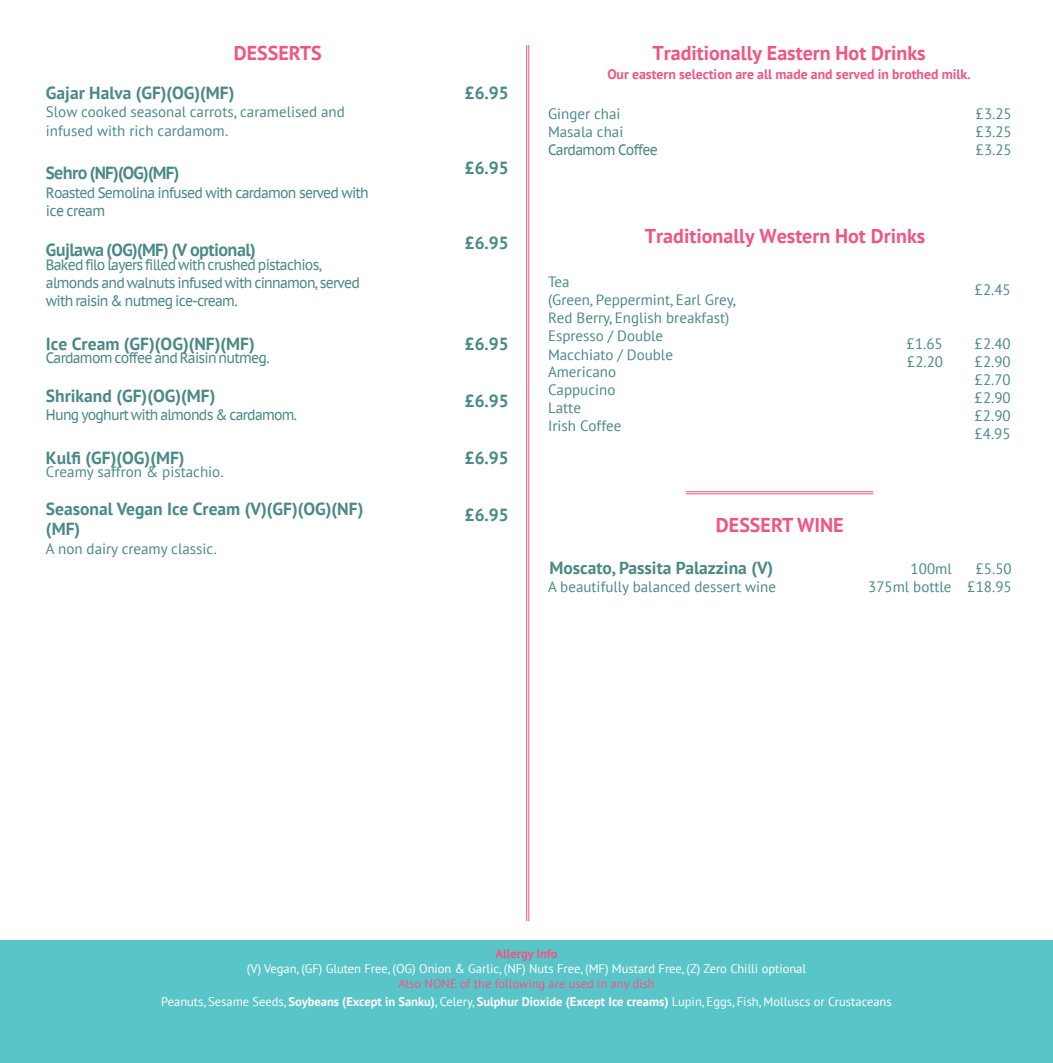
<style>
.page{position:relative;width:1053px;height:1063px;background:#fff}
.page>*{position:absolute;margin:0;border:0;box-sizing:border-box;transform-origin:0 0}
.t1{font:700 20px "PT Sans";color:#f05584}
.t2{font:700 17.5px/19.9px "PT Sans";color:#498986}
.t3{font:700 17.5px "PT Sans Caption";letter-spacing:-.04em;color:#498986;scale:.9 1}
.t4{font:15px/18px "PT Sans";color:#498986}
.t5{font:15px/18px "PT Sans Caption";letter-spacing:-.055em;color:#498986;scale:.9 1}
.t6{font:700 13.75px "PT Sans";color:#f05584}
.t7{font:12.5px "PT Sans";color:#fff}
.t8{font:12.5px "PT Sans";color:#f05584}
.t9{font:700 12.5px "PT Sans";color:#f05584}
.s1{font-family:"Helvetica"}
.s2{font-family:"PT Sans Caption"}
.s3{font-weight:700}
</style>
<div class="page">
<div style="left:0;top:940px;width:1052px;height:123px;background:#59c5c9"></div>
<hr style="left:528px;top:45px;width:1px;height:876px;background:#f05584">
<hr style="left:526px;top:45px;width:1px;height:876px;background:#f05584">
<hr style="left:685px;top:492px;width:188px;height:1px;background:#f05584">
<hr style="left:685px;top:494px;width:188px;height:1px;background:#f05584">
<p class="t1" style="left:234px;top:40px;width:90px">DESSERTS</p>
<p class="t2" style="left:46px;top:83px;width:190px">Gajar Halva (GF)(OG)(MF)</p>
<p class="t4" style="left:46px;top:103px;width:300px">Slow cooked seasonal carrots, caramelised and infused with rich cardamom<span class="s1">.</span></p>
<p class="t3" style="left:46px;top:162px;width:150px">Sehro (NF)(OG)(MF)</p>
<p class="t5" style="left:46px;top:183px;width:360px">Roasted Semolina infused with cardamon served with ice cream</p>
<p class="t3" style="left:46px;top:238px;width:235px">Gujlawa (OG)(MF) (V optional)</p>
<p class="t5" style="left:46px;top:255px;width:350px">Baked filo layers filled with crushed pistachios, almonds and walnuts infused with cinnamon, served with raisin &amp; nutmeg ice-cream.</p>
<p class="t2" style="left:46px;top:333px;width:210px">Ice Cream (GF)(OG)(NF)(MF)</p>
<p class="t5" style="left:46px;top:348px;width:250px">Cardamom coffee and Raisin nutmeg.</p>
<p class="t2" style="left:46px;top:386px;width:171px">Shrikand (GF)(OG)(MF)</p>
<p class="t5" style="left:46px;top:405px;width:280px">Hung yoghurt with almonds &amp; cardamom.</p>
<p class="t2" style="left:46px;top:447px;width:140px">Kulfi (GF)(OG)(MF)</p>
<p class="t4" style="left:46px;top:462px;width:180px">Creamy saffron &amp; pistachio<span class="s1">.</span></p>
<p class="t2" style="left:46px;top:499px;width:319px">Seasonal Vegan Ice Cream (V)(GF)(OG)(NF) (MF)</p>
<p class="t4" style="left:46px;top:539px;width:173px">A non dairy creamy classic<span class="s1">.</span></p>
<p class="t2" style="left:464px;top:83px;width:45px">£6.95</p>
<p class="t2" style="left:464px;top:158px;width:45px">£6.95</p>
<p class="t2" style="left:464px;top:233px;width:45px">£6.95</p>
<p class="t2" style="left:464px;top:333px;width:45px">£6.95</p>
<p class="t2" style="left:464px;top:390px;width:45px">£6.95</p>
<p class="t2" style="left:464px;top:447px;width:45px">£6.95</p>
<p class="t2" style="left:464px;top:504px;width:45px">£6.95</p>
<p class="t1" style="left:652px;top:40px;width:275px">Traditionally Eastern Hot Drinks</p>
<p class="t6" style="left:607px;top:65px;width:364px">Our eastern selection are all made and served in brothed milk.</p>
<p class="t4" style="left:548px;top:104px;width:111px">Ginger chai<br>Masala chai<br><span class="s2">Cardamom Coffee</span></p>
<h1 class="t1" style="left:645px;top:223px;width:282px">Traditionally Western Hot Drinks</h1>
<p class="t4" style="left:975px;top:104px;width:37px">£3.25</p>
<p class="t4" style="left:975px;top:122px;width:37px">£3.25</p>
<p class="t4" style="left:975px;top:140px;width:37px">£3.25</p>
<p class="t4" style="left:548px;top:273px;width:189px">Tea<br>(Green, Peppermint, Earl Grey,<br>Red Berry, English breakfast)<br>Espresso / Double<br>Macchiato / Double<br>Americano<br>Cappucino<br>Latte<br>Irish Coffee</p>
<p class="t4" style="left:974px;top:280px;width:37px">£2.45</p>
<p class="t4" style="left:906px;top:334px;width:37px">£1.65</p>
<p class="t4" style="left:974px;top:334px;width:37px">£2.40</p>
<p class="t4" style="left:907px;top:352px;width:37px">£2.20</p>
<p class="t4" style="left:974px;top:352px;width:37px">£2.90</p>
<p class="t4" style="left:974px;top:370px;width:37px">£2.70</p>
<p class="t4" style="left:974px;top:388px;width:37px">£2.90</p>
<p class="t4" style="left:974px;top:406px;width:37px">£2.90</p>
<p class="t4" style="left:974px;top:424px;width:37px">£4.95</p>
<p class="t1" style="left:716px;top:511px;width:129px">DESSERT WINE</p>
<p class="t2" style="left:549px;top:557px;width:225px">Moscato, Passita Palazzina (V)</p>
<p class="t4" style="left:910px;top:559px;width:43px">100ml</p>
<p class="t4" style="left:975px;top:559px;width:37px">£5.50</p>
<p class="t4" style="left:548px;top:577px;width:229px">A beautifully balanced dessert wine</p>
<p class="t4" style="left:868px;top:577px;width:145px">375ml bottle £18.95</p>
<p class="t9" style="left:495px;top:946px;width:64px">Allergy Info</p>
<p class="t7" style="left:247px;top:961px;width:560px">(V) Vegan, (GF) Gluten Free, (OG) Onion &amp; Garlic, (NF) Nuts Free, (MF) Mustard Free, (Z) Zero Chilli optional</p>
<p class="t8" style="left:398px;top:976px;width:258px">Also NONE of the following are used in any dish</p>
<p class="t7" style="left:161px;top:994px;width:731px">Peanuts, Sesame Seeds, <span class="s3">Soybeans (Except in Sanku)</span>, Celery, <span class="s3">Sulphur Dioxide (Except Ice creams)</span> Lupin, Eggs, Fish, Molluscs or Crustaceans</p>
</div>
